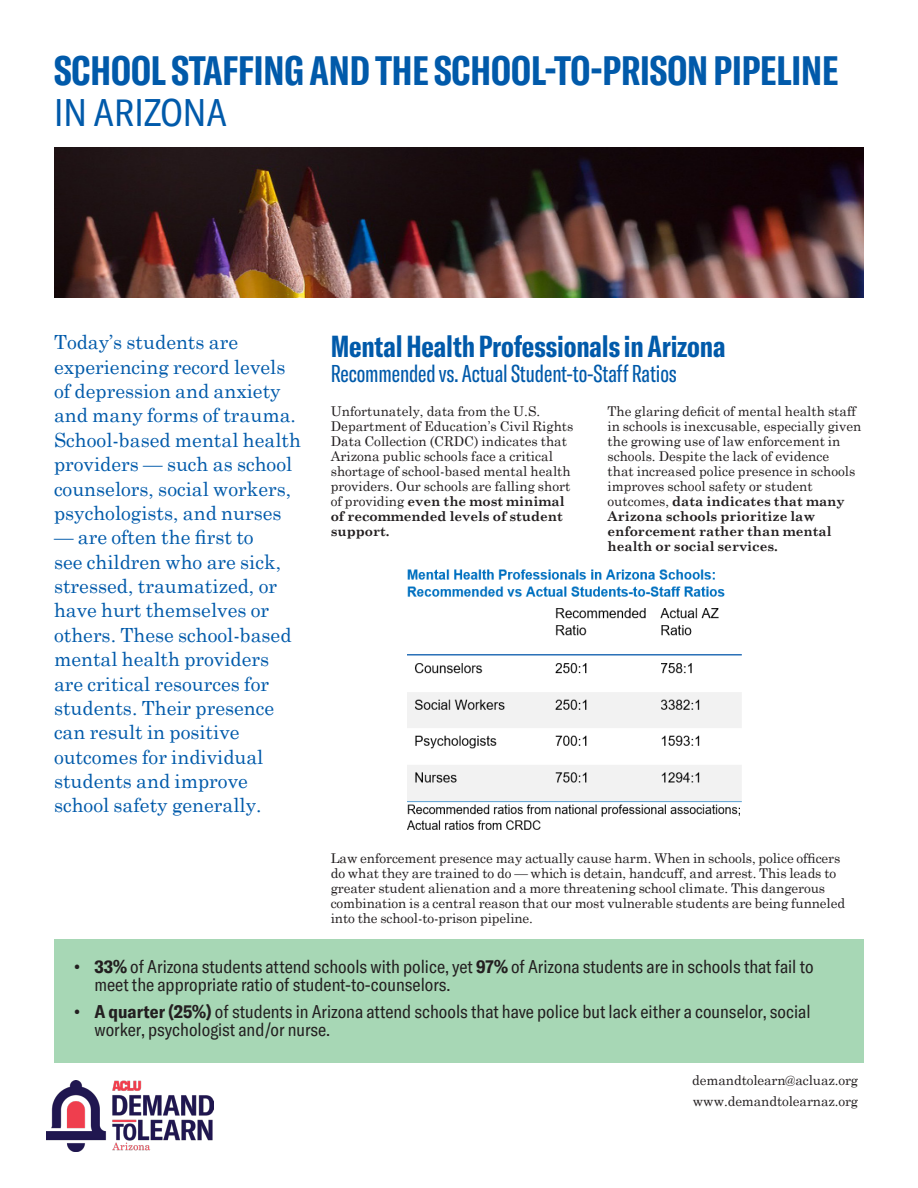
<style>
.page{position:relative;width:918px;height:1188px;background:#fff}
.page>*{position:absolute;margin:0;border:0;box-sizing:border-box;transform-origin:0 0}
.t1{font:700 extra-condensed 40.5px "GT America";color:#015aaa}
.Subtitle{font:condensed 37.5px "GT America";color:#015aaa}
.Case_Study_Title{font:700 extra-condensed 30px "GT America";letter-spacing:-.005em;color:#015aaa}
.Case_Study_Subtitle{font:extra-condensed 24px "GT America";letter-spacing:-.005em;color:#015aaa}
.Introduction{font:19.5px/24.3px "Century Schoolbook";color:#015aaa}
.t2{font:condensed 18px/18px "GT America";color:#231f20}
.Body{font:13.5px/15px "Century Schoolbook";color:#231f20}
.Case_Study_Subtitle-2{font:13.5px/15px "Century Schoolbook";letter-spacing:-.01em;color:#231f20}
.s1{font-weight:700}
</style>
<div class="page">
<img style="left:46px;top:1080px;width:167px;height:71px">
<img style="left:54px;top:148px;width:810px;height:150px">
<img style="left:407px;top:569px;width:335px;height:261px">
<div style="left:54px;top:940px;width:810px;height:123px;background:#a7d7b5"></div>
<p class="t1" style="left:54px;top:46px;width:786px">SCHOOL STAFFING AND THE SCHOOL-TO-PRISON PIPELINE</p>
<p class="Subtitle" style="left:54px;top:91px;width:175px">IN ARIZONA</p>
<p class="Introduction" style="left:54px;top:328px;width:249px">Today’s students are experiencing record levels of depression and anxiety and many forms of trauma.<br>School-based mental health providers — such as school counselors, social workers, psychologists, and nurses</p>
<p class="Introduction" style="left:54px;top:523px;width:239px">— are often the first to<br>see children who are sick, stressed, traumatized, or have hurt themselves or others. These school-based mental health providers are critical resources for students. Their presence can result in positive outcomes for individual students and improve school safety generally.</p>
<p class="Case_Study_Title" style="left:331px;top:328px;width:396px">Mental Health Professionals in Arizona</p>
<p class="Case_Study_Subtitle" style="left:331px;top:360px;width:348px">Recommended vs. Actual Student-to-Staff Ratios</p>
<p class="Body" style="left:331px;top:402px;width:244px">Unfortunately, data from the U.S.<br>Department of Education’s Civil Rights Data Collection (CRDC) indicates that Arizona public schools face a critical shortage of school-based mental health providers. Our schools are falling short of providing <span class="s1">even the most minimal of recommended levels of student support.</span></p>
<p class="Body" style="left:608px;top:402px;width:255px">The glaring deficit of mental health staff in schools is inexcusable, especially given the growing use of law enforcement in schools. Despite the lack of evidence<br>that increased police presence in schools improves school safety or student outcomes, <span class="s1">data indicates that many Arizona schools prioritize law enforcement rather than mental health or social services.</span></p>
<p class="Case_Study_Subtitle-2" style="left:331px;top:850px;width:516px">Law enforcement presence may actually cause harm. When in schools, police officers do what they are trained to do — which is detain, handcuff, and arrest. This leads to greater student alienation and a more threatening school climate. This dangerous combination is a central reason that our most vulnerable students are being funneled into the school-to-prison pipeline.</p>
<p class="t2" style="left:94px;top:957px;width:721px;text-indent:-20px"><span class="s1">• 33%</span> of Arizona students attend schools with police, yet <span class="s1">97%</span> of Arizona students are in schools that fail to meet the appropriate ratio of student-to-counselors.</p>
<p class="t2" style="left:94px;top:1003px;width:718px;text-indent:-20px"><span class="s1">• A quarter (25%)</span> of students in Arizona attend schools that have police but lack either a counselor, social worker, psychologist and/or nurse.</p>
<p class="Case_Study_Subtitle-2" style="left:692px;top:1072px;width:167px">demandtolearn@acluaz.org</p>
<p class="Case_Study_Subtitle-2" style="left:693px;top:1092px;width:167px">www.demandtolearnaz.org</p>
</div>
